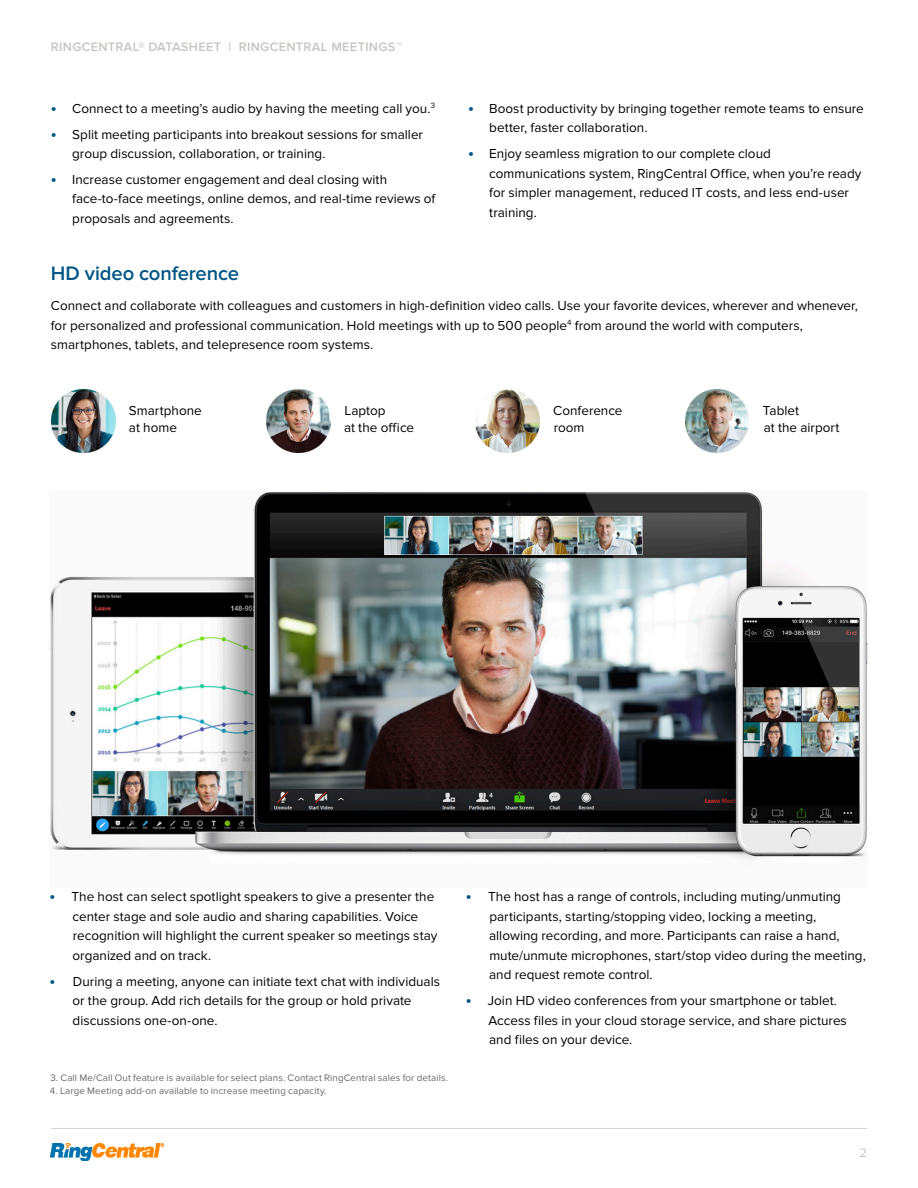
<style>
.page{position:relative;width:918px;height:1188px;background:#fff}
.page>*{position:absolute;margin:0;border:0;box-sizing:border-box;transform-origin:0 0}
.Headline_H2{font:600 20.25px "Proxima Nova";letter-spacing:-.01em;color:#005684}
.Text_next_line{font:13.5px/19.5px "Proxima Nova";color:#000}
.Text{font:13.5px/16.5px "Proxima Nova";color:#000}
.t1{font:600 12.75px "Proxima Nova";letter-spacing:.025em;color:#c7c5c3}
.t2{font:12.75px "Proxima Nova";color:#c7c5c3}
.Image_notes{font:9.75px "Proxima Nova";letter-spacing:.015em;color:#676767}
.s1{font-weight:700;font-size:16.5px;color:#005684}
</style>
<div class="page">
<img style="left:51px;top:1144px;width:113px;height:16px">
<hr style="left:51px;top:1128px;width:816px;height:1px;background:#231f20">
<img style="left:50px;top:492px;width:817px;height:367px">
<img style="left:51px;top:389px;width:64px;height:64px">
<img style="left:266px;top:389px;width:64px;height:64px">
<img style="left:476px;top:389px;width:63px;height:64px">
<img style="left:685px;top:389px;width:64px;height:64px">
<p class="t1" style="left:51px;top:40px;width:352px">RINGCENTRAL® DATASHEET | RINGCENTRAL MEETINGS™</p>
<p class="Text_next_line" style="left:51px;top:99px;width:386px"><span class="s1">•</span> Connect to a meeting’s audio by having the meeting call you.<sup>3</sup></p>
<p class="Text_next_line" style="left:72px;top:125px;width:352px;text-indent:-21px"><span class="s1">•</span> Split meeting participants into breakout sessions for smaller group discussion, collaboration, or training.</p>
<p class="Text_next_line" style="left:72px;top:170px;width:365px;text-indent:-21px"><span class="s1">•</span> Increase customer engagement and deal closing with face-to-face meetings, online demos, and real-time reviews of proposals and agreements.</p>
<p class="Text_next_line" style="left:489px;top:99px;width:376px;text-indent:-21px"><span class="s1">•</span> Boost productivity by bringing together remote teams to ensure better, faster collaboration.</p>
<p class="Text_next_line" style="left:489px;top:144px;width:374px;text-indent:-21px"><span class="s1">•</span> Enjoy seamless migration to our complete cloud communications system, RingCentral Office, when you’re ready for simpler management, reduced IT costs, and less end-user training.</p>
<p class="Headline_H2" style="left:51px;top:262px;width:190px">HD video conference</p>
<p class="Text_next_line" style="left:51px;top:296px;width:809px">Connect and collaborate with colleagues and customers in high-definition video calls. Use your favorite devices, wherever and whenever, for personalized and professional communication. Hold meetings with up to 500 people<sup>4</sup> from around the world with computers, smartphones, tablets, and telepresence room systems.</p>
<p class="Text" style="left:129px;top:403px;width:75px">Smartphone at home</p>
<p class="Text" style="left:344px;top:403px;width:72px">Laptop<br>at the office</p>
<p class="Text" style="left:553px;top:403px;width:71px">Conference room</p>
<p class="Text" style="left:763px;top:403px;width:78px">Tablet<br>at the airport</p>
<p class="Text_next_line" style="left:73px;top:887px;width:366px;text-indent:-23px"><span class="s1">•</span> The host can select spotlight speakers to give a presenter the center stage and sole audio and sharing capabilities. Voice recognition will highlight the current speaker so meetings stay organized and on track.</p>
<p class="Text_next_line" style="left:73px;top:972px;width:369px;text-indent:-23px"><span class="s1">•</span> During a meeting, anyone can initiate text chat with individuals or the group. Add rich details for the group or hold private discussions one-on-one.</p>
<p class="Image_notes" style="left:50px;top:1072px;width:399px">3. Call Me/Call Out feature is available for select plans. Contact RingCentral sales for details.</p>
<p class="Image_notes" style="left:50px;top:1085px;width:278px">4. Large Meeting add-on available to increase meeting capacity.</p>
<p class="Text_next_line" style="left:489px;top:887px;width:378px;text-indent:-23px"><span class="s1">•</span> The host has a range of controls, including muting/unmuting participants, starting/stopping video, locking a meeting, allowing recording, and more. Participants can raise a hand, mute/unmute microphones, start/stop video during the meeting, and request remote control.</p>
<p class="Text_next_line" style="left:489px;top:991px;width:360px;text-indent:-23px"><span class="s1">•</span> Join HD video conferences from your smartphone or tablet.<br>Access files in your cloud storage service, and share pictures and files on your device.</p>
<p class="t2" style="left:859px;top:1146px;width:9px">2</p>
</div>
